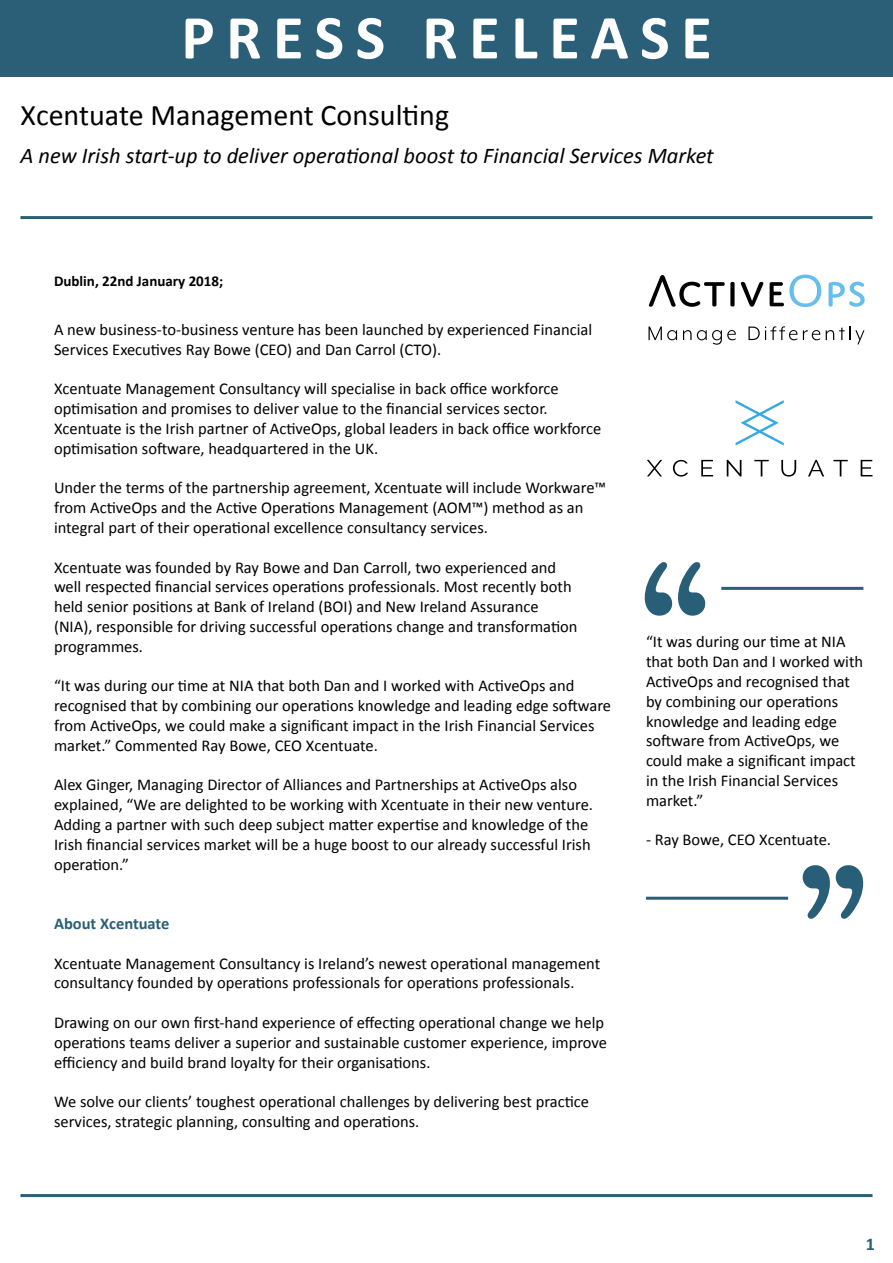
<style>
.page{position:relative;width:893px;height:1263px;background:#fff}
.page>*{position:absolute;margin:0;border:0;box-sizing:border-box;transform-origin:0 0}
.t1{font:700 63px "Calibri";letter-spacing:.18em;color:#fff}
.t2{font:30px "Calibri";color:#000}
.t3{font:italic 22.5px "Calibri";color:#000}
.t4{font:700 18px "Calibri";color:#2a5f77}
.t5{font:16.5px/19.8px "Calibri";color:#000}
.t6{font:700 16.5px "Calibri";color:#2a5f77}
.t7{font:700 15px "Calibri";color:#000}
</style>
<div class="page">
<div style="left:0;top:0;width:893px;height:76px;background:#2a5f77"></div>
<hr style="left:20px;top:216px;width:852px;height:3px;background:#2a5f77">
<hr style="left:721px;top:587px;width:142px;height:3px;background:#2a5f77">
<svg style="left:741px;top:282px;width:22px;height:25px"></svg>
<svg style="left:770px;top:275px;width:51px;height:32px"></svg>
<svg style="left:828px;top:282px;width:37px;height:25px"></svg>
<svg style="left:649px;top:275px;width:86px;height:32px"></svg>
<svg style="left:648px;top:327px;width:29px;height:13px"></svg>
<svg style="left:683px;top:330px;width:8px;height:10px"></svg>
<svg style="left:697px;top:330px;width:39px;height:15px"></svg>
<svg style="left:748px;top:326px;width:49px;height:14px"></svg>
<svg style="left:803px;top:330px;width:17px;height:10px"></svg>
<svg style="left:826px;top:327px;width:38px;height:17px"></svg>
<svg style="left:645px;top:562px;width:60px;height:54px"></svg>
<hr style="left:646px;top:897px;width:142px;height:3px;background:#2a5f77">
<svg style="left:803px;top:865px;width:60px;height:54px"></svg>
<hr style="left:20px;top:1194px;width:852px;height:3px;background:#2a5f77">
<svg style="left:736px;top:400px;width:48px;height:45px"></svg>
<svg style="left:647px;top:460px;width:15px;height:16px"></svg>
<svg style="left:701px;top:460px;width:12px;height:16px"></svg>
<svg style="left:727px;top:460px;width:14px;height:16px"></svg>
<svg style="left:754px;top:460px;width:15px;height:16px"></svg>
<svg style="left:781px;top:460px;width:15px;height:16px"></svg>
<svg style="left:808px;top:460px;width:16px;height:16px"></svg>
<svg style="left:833px;top:460px;width:15px;height:16px"></svg>
<svg style="left:861px;top:460px;width:11px;height:16px"></svg>
<svg style="left:673px;top:460px;width:15px;height:17px"></svg>
<h1 class="t1" style="left:181px;top:-3px;width:532px">PRESS RELEASE</h1>
<h2 class="t2" style="left:20px;top:96px;width:430px">Xcentuate Management Consulting</h2>
<h3 class="t3" style="left:20px;top:140px;width:695px">A new Irish start-up to deliver operational boost to Financial Services Market</h3>
<p class="t7" style="left:54px;top:271px;width:171px">Dublin, 22nd January 2018;</p>
<p class="t5" style="left:54px;top:320px;width:540px">A new business-to-business venture has been launched by experienced Financial<br>Services Executives Ray Bowe (CEO) and Dan Carrol (CTO).</p>
<p class="t5" style="left:54px;top:379px;width:549px">Xcentuate Management Consultancy will specialise in back office workforce optimisation and promises to deliver value to the financial services sector.<br>Xcentuate is the Irish partner of ActiveOps, global leaders in back office workforce optimisation software, headquartered in the UK.</p>
<p class="t5" style="left:54px;top:478px;width:554px">Under the terms of the partnership agreement, Xcentuate will include Workware™ from ActiveOps and the Active Operations Management (AOM™) method as an integral part of their operational excellence consultancy services.</p>
<p class="t5" style="left:54px;top:557px;width:525px">Xcentuate was founded by Ray Bowe and Dan Carroll, two experienced and well respected financial services operations professionals. Most recently both held senior positions at Bank of Ireland (BOI) and New Ireland Assurance (NIA), responsible for driving successful operations change and transformation programmes.</p>
<p class="t5" style="left:54px;top:676px;width:559px">“It was during our time at NIA that both Dan and I worked with ActiveOps and recognised that by combining our operations knowledge and leading edge software from ActiveOps, we could make a significant impact in the Irish Financial Services market.” Commented Ray Bowe, CEO Xcentuate.</p>
<p class="t5" style="left:54px;top:775px;width:540px">Alex Ginger, Managing Director of Alliances and Partnerships at ActiveOps also explained, “We are delighted to be working with Xcentuate in their new venture.<br>Adding a partner with such deep subject matter expertise and knowledge of the Irish financial services market will be a huge boost to our already successful Irish operation.”</p>
<p class="t6" style="left:54px;top:913px;width:117px">About Xcentuate</p>
<p class="t5" style="left:54px;top:953px;width:548px">Xcentuate Management Consultancy is Ireland’s newest operational management consultancy founded by operations professionals for operations professionals.</p>
<p class="t5" style="left:54px;top:1013px;width:555px">Drawing on our own first-hand experience of effecting operational change we help operations teams deliver a superior and sustainable customer experience, improve efficiency and build brand loyalty for their organisations.</p>
<p class="t5" style="left:54px;top:1092px;width:537px">We solve our clients’ toughest operational challenges by delivering best practice services, strategic planning, consulting and operations.</p>
<p class="t5" style="left:646px;top:632px;width:219px">“It was during our time at NIA that both Dan and I worked with<br>ActiveOps and recognised that by combining our operations knowledge and leading edge software from ActiveOps, we could make a significant impact in the Irish Financial Services market.”</p>
<p class="t5" style="left:646px;top:830px;width:187px">- Ray Bowe, CEO Xcentuate.</p>
<p class="t4" style="left:866px;top:1232px;width:11px">1</p>
</div>
